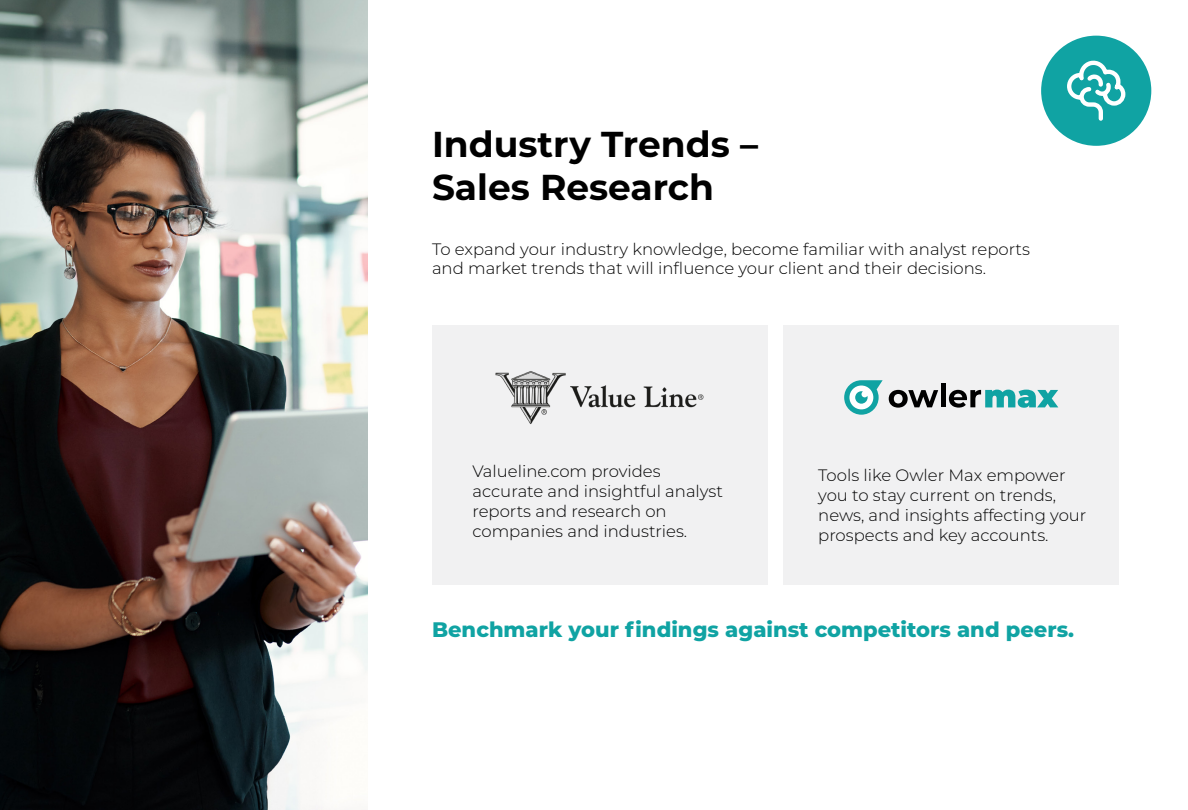
<style>
.page{position:relative;width:1188px;height:810px;background:#fff}
.page>*{position:absolute;margin:0;border:0;box-sizing:border-box;transform-origin:0 0}
.t1{font:700 36px/43.2px "Montserrat";color:#000}
.t2{font:800 21px "Montserrat";color:#10a3a3}
.t3{font:300 16.5px/19.8px "Montserrat";color:#000}
</style>
<div class="page">
<div style="left:432px;top:325px;width:335px;height:259px;background:#f1f1f2"></div>
<div style="left:784px;top:325px;width:335px;height:259px;background:#f1f1f2"></div>
<div style="left:1041px;top:36px;width:110px;height:110px;background:#10a3a3;border-radius:50%"></div>
<svg style="left:1067px;top:60px;width:59px;height:61px"></svg>
<img style="left:0;top:0;width:367px;height:810px">
<img style="left:495px;top:371px;width:209px;height:53px">
<svg style="left:889px;top:390px;width:49px;height:18px"></svg>
<div style="left:941px;top:384px;width:5px;height:23px;background:#000"></div>
<svg style="left:949px;top:390px;width:109px;height:18px"></svg>
<svg style="left:844px;top:380px;width:39px;height:35px"></svg>
<h1 class="t1" style="left:432px;top:121px;width:328px">Industry Trends –<br>Sales Research</h1>
<p class="t3" style="left:432px;top:238px;width:599px">To expand your industry knowledge, become familiar with analyst reports and market trends that will influence your client and their decisions.</p>
<p class="t3" style="left:472px;top:461px;width:252px">Valueline.com provides accurate and insightful analyst reports and research on companies and industries.</p>
<p class="t3" style="left:818px;top:465px;width:270px">Tools like Owler Max empower you to stay current on trends, news, and insights affecting your prospects and key accounts.</p>
<p class="t2" style="left:432px;top:614px;width:644px">Benchmark your findings against competitors and peers.</p>
</div>
